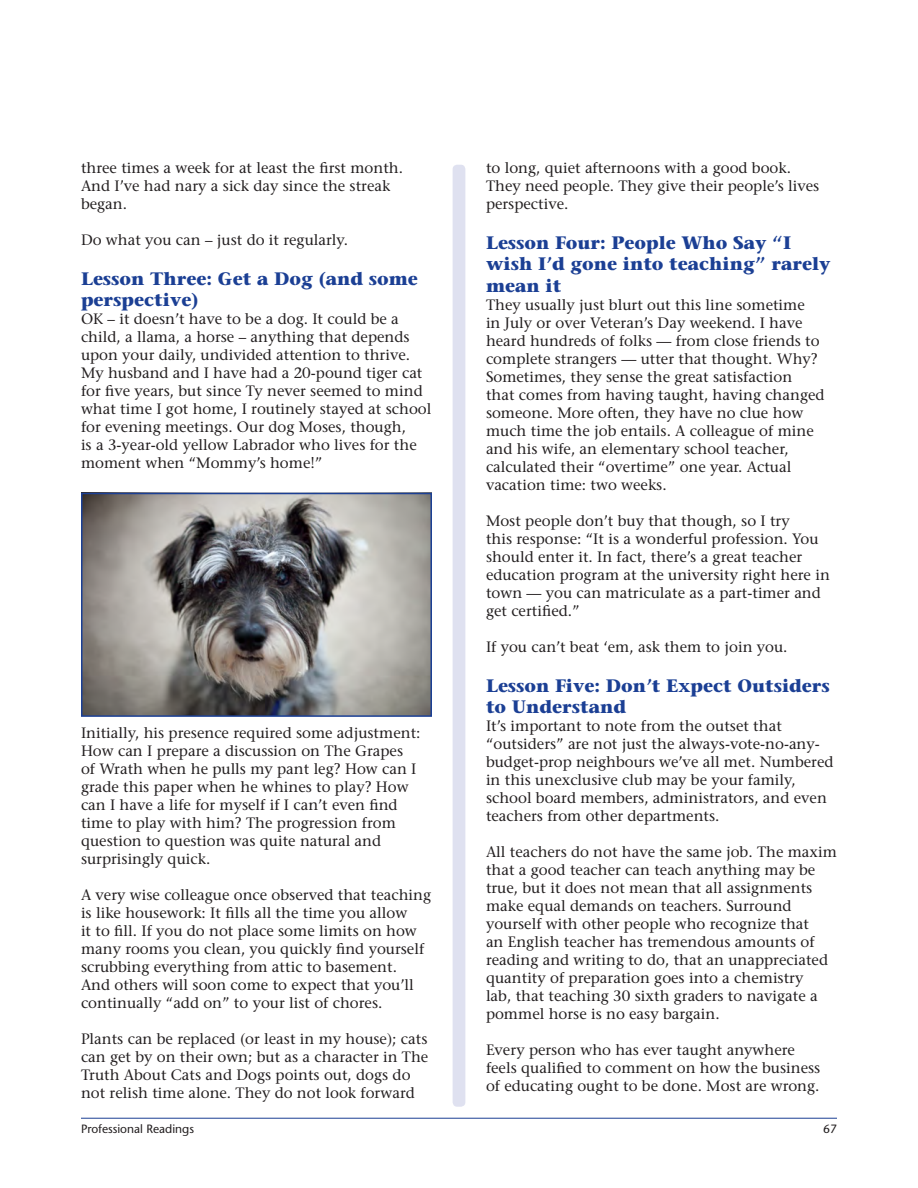
<style>
.page{position:relative;width:918px;height:1188px;background:#fff}
.page>*{position:absolute;margin:0;border:0;box-sizing:border-box;transform-origin:0 0}
.t1{font:700 18px/21.6px "Stone Serif";color:#1b3f94}
.t2{font:15px/18px "Stone Serif";color:#231f20}
.t3{font:12px "Stone Sans";color:#231f20}
</style>
<div class="page">
<hr style="left:81px;top:1118px;width:756px;height:1px;background:#1b3f94">
<div style="left:453px;top:165px;width:12px;height:942px;background:#dfe1f0;border-radius:4px"></div>
<img style="left:84px;top:496px;width:345px;height:218px">
<div style="left:81px;top:493px;width:351px;height:224px;border:2px solid #1b3f94"></div>
<p class="t2" style="left:81px;top:159px;width:324px">three times a week for at least the first month.<br>And I’ve had nary a sick day since the streak began.</p>
<p class="t2" style="left:81px;top:231px;width:269px">Do what you can – just do it regularly.</p>
<p class="t1" style="left:81px;top:268px;width:338px">Lesson Three: Get a Dog (and some perspective)</p>
<p class="t2" style="left:81px;top:310px;width:331px">OK – it doesn’t have to be a dog. It could be a child, a llama, a horse – anything that depends upon your daily, undivided attention to thrive.</p>
<p class="t2" style="left:81px;top:364px;width:352px">My husband and I have had a 20-pound tiger cat for five years, but since Ty never seemed to mind what time I got home, I routinely stayed at school for evening meetings. Our dog Moses, though,<br>is a 3-year-old yellow Labrador who lives for the moment when “Mommy’s home!”</p>
<p class="t2" style="left:81px;top:724px;width:341px">Initially, his presence required some adjustment:<br>How can I prepare a discussion on The Grapes of Wrath when he pulls my pant leg? How can I grade this paper when he whines to play? How can I have a life for myself if I can’t even find time to play with him? The progression from question to question was quite natural and surprisingly quick.</p>
<p class="t2" style="left:81px;top:886px;width:352px">A very wise colleague once observed that teaching is like housework: It fills all the time you allow<br>it to fill. If you do not place some limits on how many rooms you clean, you quickly find yourself scrubbing everything from attic to basement.<br>And others will soon come to expect that you’ll continually “add on” to your list of chores.</p>
<p class="t2" style="left:81px;top:1030px;width:349px">Plants can be replaced (or least in my house); cats can get by on their own; but as a character in The Truth About Cats and Dogs points out, dogs do not relish time alone. They do not look forward</p>
<p class="t2" style="left:486px;top:159px;width:335px">to long, quiet afternoons with a good book.<br>They need people. They give their people’s lives perspective.</p>
<p class="t1" style="left:486px;top:232px;width:346px">Lesson Four: People Who Say “I wish I’d gone into teaching” rarely mean it</p>
<p class="t2" style="left:486px;top:296px;width:340px">They usually just blurt out this line sometime<br>in July or over Veteran’s Day weekend. I have heard hundreds of folks — from close friends to complete strangers — utter that thought. Why?<br>Sometimes, they sense the great satisfaction that comes from having taught, having changed someone. More often, they have no clue how much time the job entails. A colleague of mine and his wife, an elementary school teacher, calculated their “overtime” one year. Actual vacation time: two weeks.</p>
<p class="t2" style="left:486px;top:512px;width:345px">Most people don’t buy that though, so I try<br>this response: “It is a wonderful profession. You should enter it. In fact, there’s a great teacher education program at the university right here in town — you can matriculate as a part-timer and get certified.”</p>
<p class="t2" style="left:486px;top:638px;width:303px">If you can’t beat ‘em, ask them to join you.</p>
<p class="t1" style="left:486px;top:674px;width:345px">Lesson Five: Don’t Expect Outsiders to Understand</p>
<p class="t2" style="left:486px;top:717px;width:349px">It’s important to note from the outset that “outsiders” are not just the always-vote-no-any&shy;budget-prop neighbours we’ve all met. Numbered in this unexclusive club may be your family, school board members, administrators, and even teachers from other departments.</p>
<p class="t2" style="left:486px;top:843px;width:352px">All teachers do not have the same job. The maxim that a good teacher can teach anything may be true, but it does not mean that all assignments make equal demands on teachers. Surround yourself with other people who recognize that<br>an English teacher has tremendous amounts of reading and writing to do, that an unappreciated quantity of preparation goes into a chemistry<br>lab, that teaching 30 sixth graders to navigate a pommel horse is no easy bargain.</p>
<p class="t2" style="left:486px;top:1041px;width:336px">Every person who has ever taught anywhere feels qualified to comment on how the business of educating ought to be done. Most are wrong.</p>
<p class="t3" style="left:81px;top:1122px;width:115px">Professional Readings</p>
<p class="t3" style="left:823px;top:1122px;width:15px">67</p>
</div>
